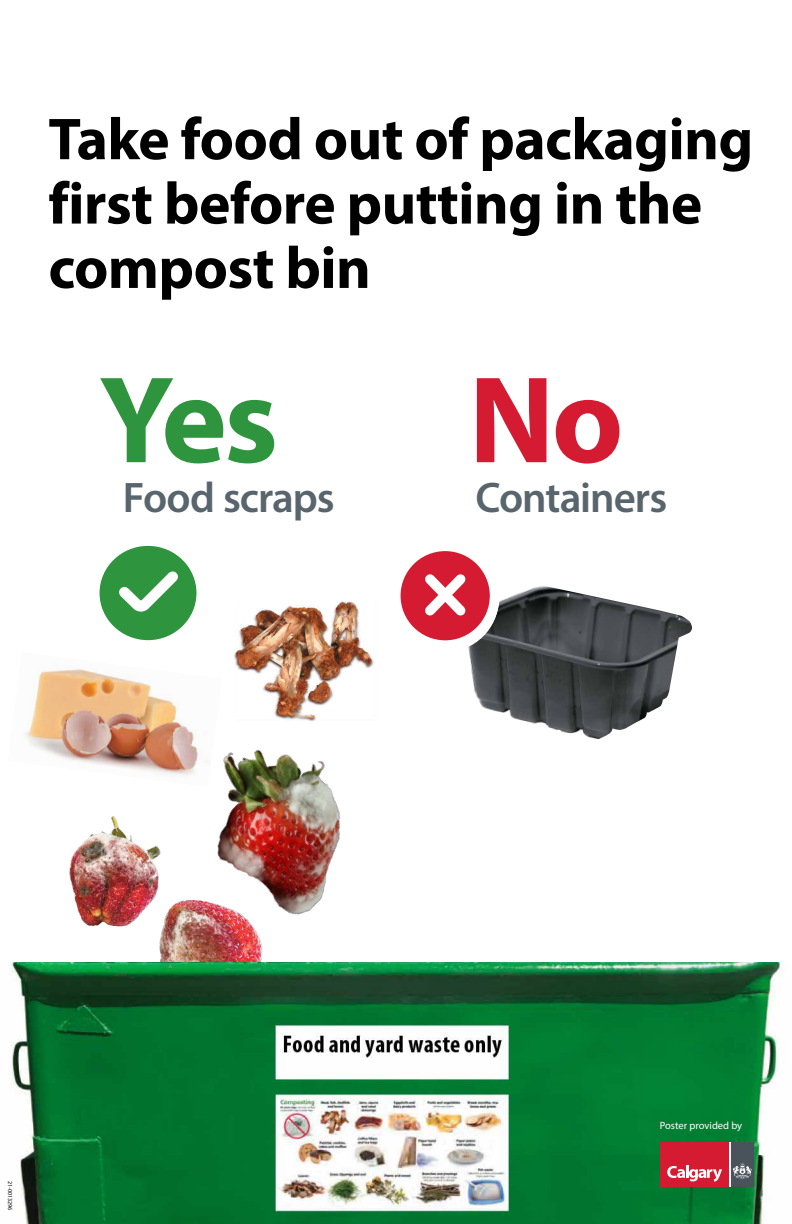
<style>
.page{position:relative;width:792px;height:1224px;background:#fff}
.page>*{position:absolute;margin:0;border:0;box-sizing:border-box;transform-origin:0 0}
.t1{font:700 124.6px "Myriad Pro";color:#2e953e}
.t2{font:700 124.6px "Myriad Pro";color:#d51b32}
.t3{font:700 59.5px/64.4px "Myriad Pro";letter-spacing:-.01em;color:#000}
.t4{font:600 42.9px "Myriad Pro";letter-spacing:-.025em;color:#59656c}
.t5{font:10.5px "Myriad Pro";color:#fff}
.t6{font:6px "Myriad Pro";color:#000}
</style>
<div class="page">
<img style="left:160px;top:946px;width:103px;height:16px">
<img style="left:166px;top:750px;width:174px;height:196px">
<img style="left:69px;top:816px;width:97px;height:139px">
<img style="left:468px;top:586px;width:224px;height:154px">
<img style="left:25px;top:665px;width:197px;height:122px">
<img style="left:234px;top:601px;width:140px;height:120px">
<svg style="left:396px;top:546px;width:99px;height:99px;fill:#d51b32"></svg>
<div style="left:391px;top:541px;width:109px;height:109px;border:10px solid #fff;border-radius:50%"></div>
<svg style="left:410px;top:565px;width:70px;height:60px"></svg>
<svg style="left:94px;top:541px;width:108px;height:105px;fill:#2e953e"></svg>
<div style="left:89px;top:535px;width:118px;height:116px;border:11px solid #fff;border-radius:50%"></div>
<svg style="left:109px;top:562px;width:79px;height:60px"></svg>
<img style="left:10px;top:962px;width:771px;height:262px">
<img style="left:648px;top:1087px;width:117px;height:68px">
<div style="left:660px;top:1142px;width:69px;height:45px;background:#d51b32"></div>
<div style="left:731px;top:1142px;width:23px;height:45px;background:#48535b"></div>
<svg style="left:667px;top:1166px;width:55px;height:16px"></svg>
<hr style="left:729px;top:1142px;width:2px;height:45px;background:#fff">
<svg style="left:733px;top:1162px;width:19px;height:17px"></svg>
<p class="t3" style="left:48px;top:105px;width:706px">Take food out of packaging first before putting in the compost bin</p>
<h1 class="t1" style="left:99px;top:339px;width:181px">Yes</h1>
<p class="t4" style="left:123px;top:471px;width:213px">Food scraps</p>
<h1 class="t2" style="left:469px;top:339px;width:156px">No</h1>
<p class="t4" style="left:475px;top:470px;width:193px">Containers</p>
<p class="t6" style="left:14px;top:1181px;width:31px;rotate:90deg">21-0013296</p>
<p class="t5" style="left:660px;top:1119px;width:84px">Poster provided by</p>
</div>
